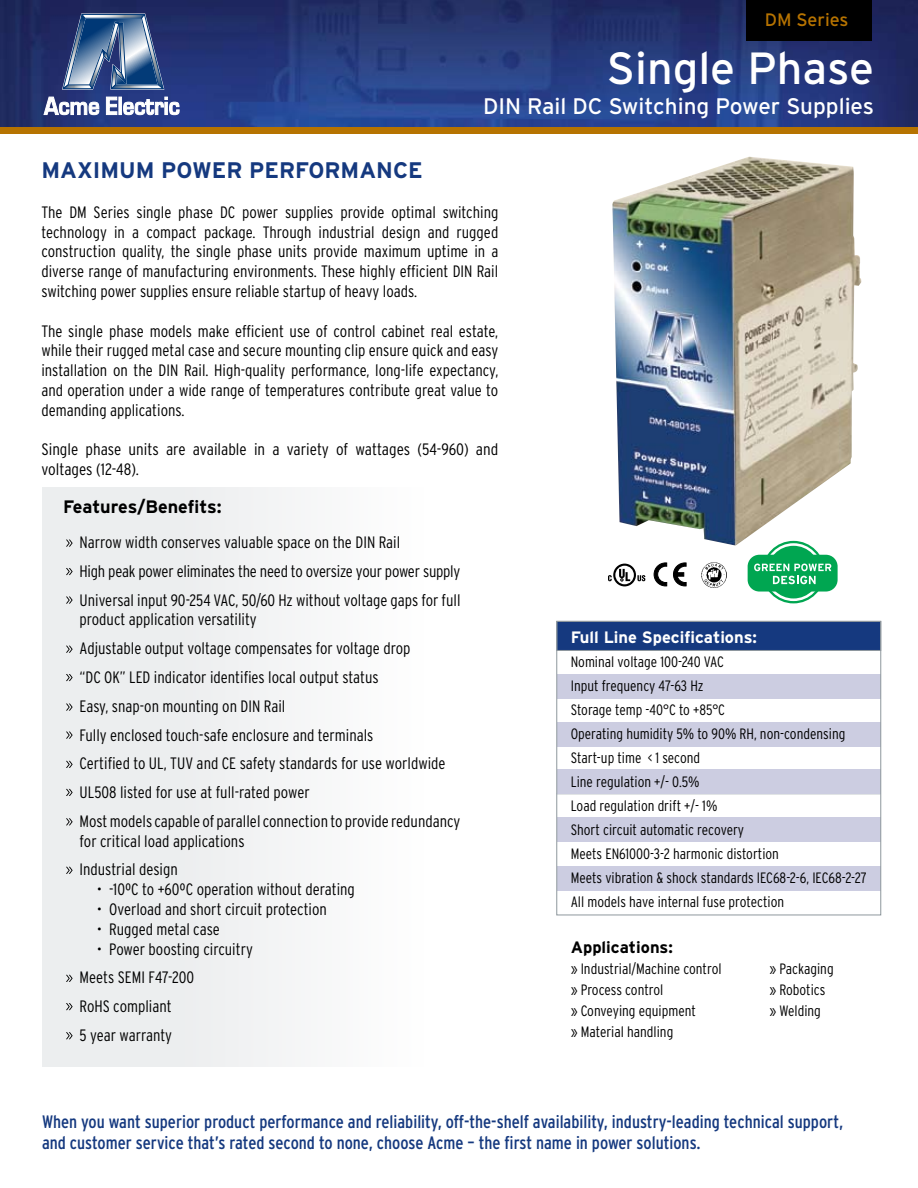
<style>
.page{position:relative;width:918px;height:1188px;background:#fff}
.page>*{position:absolute;margin:0;border:0;box-sizing:border-box;transform-origin:0 0}
.t1{font:45px "Interstate";color:#fff}
.t2{font:22.5px "Interstate";color:#fff}
.t3{font:700 22.5px "Interstate";color:#15397f}
.t4{font:condensed 18px/21px "Interstate";color:#15397f}
.t5{font:700 18px "Interstate";color:#000}
.t6{font:18px "Interstate";color:#b67300}
.t7{font:300 condensed 16.5px/28.8px "Interstate";color:#000}
.t8{font:700 16.5px "Interstate";color:#fff}
.t9{font:700 16.5px "Interstate";color:#000}
.t10{font:300 condensed 15px/24px "Interstate";color:#000}
</style>
<div class="page">
<div style="left:42px;top:487px;width:471px;height:579px;background:linear-gradient(to right,#e8eaeb,#fff)"></div>
<img style="left:0;top:0;width:918px;height:127px">
<div style="left:0;top:127px;width:918px;height:6px;background:#b67300"></div>
<img style="left:612px;top:157px;width:250px;height:389px">
<svg style="left:66px;top:540px;width:7px;height:7px"></svg>
<svg style="left:66px;top:568px;width:7px;height:7px"></svg>
<svg style="left:66px;top:597px;width:7px;height:7px"></svg>
<svg style="left:66px;top:646px;width:7px;height:7px"></svg>
<svg style="left:66px;top:674px;width:7px;height:7px"></svg>
<svg style="left:66px;top:704px;width:7px;height:7px"></svg>
<svg style="left:66px;top:732px;width:7px;height:7px"></svg>
<svg style="left:66px;top:761px;width:7px;height:7px"></svg>
<svg style="left:66px;top:789px;width:7px;height:7px"></svg>
<svg style="left:66px;top:818px;width:7px;height:7px"></svg>
<svg style="left:66px;top:867px;width:7px;height:7px"></svg>
<svg style="left:66px;top:975px;width:7px;height:7px"></svg>
<svg style="left:66px;top:1003px;width:7px;height:7px"></svg>
<svg style="left:66px;top:1032px;width:7px;height:7px"></svg>
<div style="left:746px;top:0;width:125px;height:41px;background:#000"></div>
<svg style="left:62px;top:14px;width:102px;height:76px;background:#56709b"></svg>
<svg style="left:44px;top:97px;width:55px;height:18px"></svg>
<svg style="left:106px;top:97px;width:11px;height:18px"></svg>
<hr style="left:119px;top:97px;width:3px;height:18px;background:#fff">
<svg style="left:123px;top:97px;width:56px;height:18px"></svg>
<div style="left:762px;top:541px;width:63px;height:62px;border:10px solid #00a651;border-radius:50%"></div>
<div style="left:765px;top:543px;width:57px;height:58px;border:5px solid #fff;border-radius:50%"></div>
<div style="left:767px;top:546px;width:53px;height:52px;background:#00a651;border-radius:50%"></div>
<div style="left:748px;top:555px;width:90px;height:37px;background:#00a651;border-radius:12px"></div>
<svg style="left:754px;top:564px;width:77px;height:20px"></svg>
<svg style="left:608px;top:564px;width:37px;height:22px"></svg>
<img style="left:701px;top:563px;width:25px;height:25px">
<svg style="left:654px;top:563px;width:13px;height:23px"></svg>
<svg style="left:673px;top:563px;width:13px;height:23px"></svg>
<div style="left:557px;top:675px;width:324px;height:24px;background:#cccde1"></div>
<div style="left:557px;top:722px;width:324px;height:25px;background:#cccde1"></div>
<hr style="left:557px;top:794px;width:324px;height:1px;background:#8e979d">
<div style="left:557px;top:770px;width:324px;height:24px;background:#cccde1"></div>
<div style="left:557px;top:817px;width:324px;height:25px;background:#cccde1"></div>
<div style="left:557px;top:866px;width:324px;height:24px;background:#cccde1"></div>
<div style="left:556px;top:621px;width:325px;height:30px;background:#15397f;border:1px solid #8e979d"></div>
<div style="left:556px;top:621px;width:325px;height:294px;border:1px solid #8e979d"></div>
<p class="t6" style="left:765px;top:9px;width:85px">DM Series</p>
<h1 class="t1" style="left:607px;top:43px;width:269px">Single Phase</h1>
<h2 class="t2" style="left:483px;top:94px;width:392px">DIN Rail DC Switching Power Supplies</h2>
<h2 class="t3" style="left:41px;top:158px;width:383px">Maxim um Power Performance</h2>
<p class="t7" style="left:41px;top:202px;width:459px;line-height:19.8px;text-align:justify">The DM Series single phase DC power supplies provide optimal switching technology in a compact package. Through industrial design and rugged construction quality, the single phase units provide maximum uptime in a diverse range of manufacturing environments. These highly efficient DIN Rail switching power supplies ensure reliable startup of heavy loads.</p>
<p class="t7" style="left:41px;top:321px;width:459px;line-height:19.8px;text-align:justify">The single phase models make efficient use of control cabinet real estate, while their rugged metal case and secure mounting clip ensure quick and easy installation on the DIN Rail. High-quality performance, long-life expectancy, and operation under a wide range of temperatures contribute great value to demanding applications.</p>
<p class="t7" style="left:41px;top:440px;width:458px;line-height:19.8px">Single phase units are available in a variety of wattages (54-960) and voltages (12-48).</p>
<p class="t5" style="left:63px;top:497px;width:160px">Features/Benefits:</p>
<p class="t7" style="left:80px;top:528px;width:382px">Narrow width conserves valuable space on the DIN Rail<br>High peak power eliminates the need to oversize your power supply<br>Universal input 90-254 VAC, 50/60 Hz without voltage gaps for full</p>
<p class="t7" style="left:80px;top:605px;width:382px">product application versatility<br>Adjustable output voltage compensates for voltage drop<br>“DC OK” LED indicator identifies local output status<br>Easy, snap-on mounting on DIN Rail<br>Fully enclosed touch-safe enclosure and terminals<br>Certified to UL, TUV and CE safety standards for use worldwide UL508 listed for use at full-rated power<br>Most models capable of parallel connection to provide redundancy</p>
<p class="t7" style="left:80px;top:826px;width:166px">for critical load applications<br>Industrial design</p>
<p class="t7" style="left:97px;top:875px;width:260px">• -10ºC to +60ºC operation without derating</p>
<p class="t7" style="left:97px;top:895px;width:232px">• Overload and short circuit protection</p>
<p class="t7" style="left:97px;top:915px;width:125px">• Rugged metal case</p>
<p class="t7" style="left:80px;top:934px;width:175px;text-indent:17px">• Power boosting circuitry<br>Meets SEMI F47-200<br>RoHS compliant<br>5 year warranty</p>
<p class="t8" style="left:571px;top:628px;width:188px">Full Line Specifications:</p>
<p class="t10" style="left:571px;top:650px;width:298px">Nominal voltage 100-240 VAC<br>Input frequency 47-63 Hz<br>Storage temp -40°C to +85°C<br>Operating humidity 5% to 90% RH, non-condensing Start-up time &lt; 1 second<br>Line regulation +/- 0.5%<br>Load regulation drift +/- 1%<br>Short circuit automatic recovery<br>Meets EN61000-3-2 harmonic distortion<br>Meets vibration &amp; shock standards IEC68-2-6, IEC68-2-27<br>All models have internal fuse protection</p>
<p class="t9" style="left:571px;top:938px;width:104px">Applications:</p>
<p class="t10" style="left:571px;top:959px;width:152px;line-height:21px">» Industrial/Machine control » Process control<br>» Conveying equipment<br>» Material handling</p>
<p class="t10" style="left:770px;top:958px;width:66px;line-height:21px">» Packaging » Robotics » Welding</p>
<p class="t4" style="left:42px;top:1111px;width:803px">When you want superior product performance and reliability, off-the-shelf availability, industry-leading technical support, and customer service that’s rated second to none, choose Acme – the first name in power solutions.</p>
</div>
